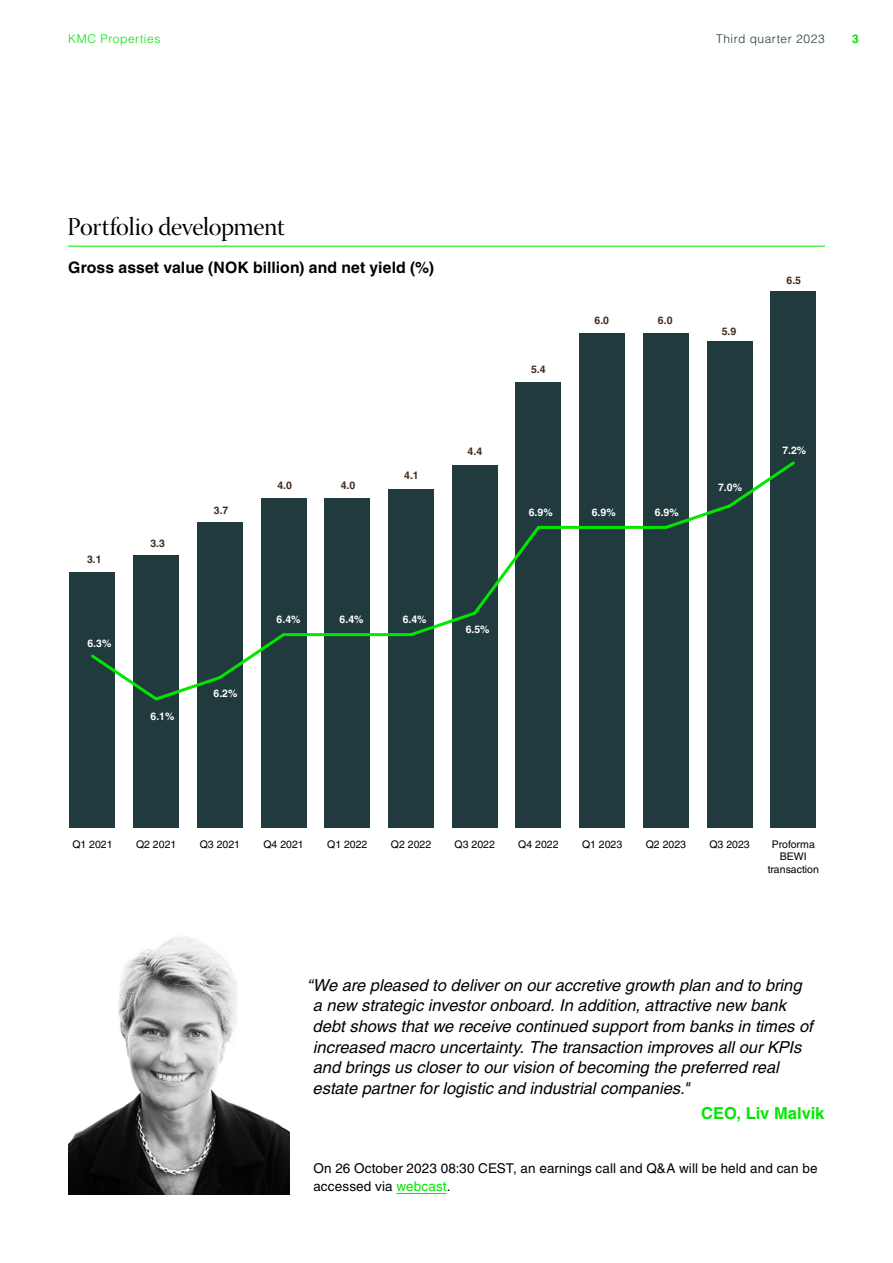
<style>
.page{position:relative;width:893px;height:1263px;background:#fff}
.page>*{position:absolute;margin:0;border:0;box-sizing:border-box;transform-origin:0 0}
.t1{font:25.5px "Warnock Pro Disp";letter-spacing:-.015em;color:#000}
.t2{font:italic 16.5px/20.7px "Helvetica LT Pro";color:#000}
.t3{font:700 16.5px "Helvetica LT Pro";letter-spacing:-.005em;color:#00e700}
.t4{font:700 15.75px "Helvetica LT Pro";letter-spacing:.005em;color:#000}
.t5{font:13.5px/18px "Helvetica LT Pro";letter-spacing:.005em;color:#000}
.t6{font:300 12px "Helvetica LT Pro";letter-spacing:.045em;color:#203a3d}
.t7{font:300 12px "Helvetica LT Pro";letter-spacing:.05em;color:#00e700}
.t8{font:700 12px "Helvetica LT Pro";color:#00e700}
.t9{font:10.5px/12.6px "Helvetica LT Pro";color:#000;text-align:center}
.t10{font:700 10.5px "Helvetica LT Pro";color:#fff}
.t11{font:700 10.5px "Helvetica LT Pro";color:#422918}
.s1{color:#00e700}
</style>
<div class="page">
<hr style="left:68px;top:246px;width:757px;height:1px;background:#00e700">
<div style="left:70px;top:572px;width:45px;height:256px;background:#203a3d"></div>
<div style="left:133px;top:555px;width:46px;height:273px;background:#203a3d"></div>
<div style="left:197px;top:522px;width:46px;height:306px;background:#203a3d"></div>
<div style="left:261px;top:498px;width:46px;height:330px;background:#203a3d"></div>
<div style="left:324px;top:498px;width:46px;height:330px;background:#203a3d"></div>
<div style="left:388px;top:489px;width:46px;height:339px;background:#203a3d"></div>
<div style="left:452px;top:465px;width:46px;height:363px;background:#203a3d"></div>
<div style="left:515px;top:382px;width:46px;height:446px;background:#203a3d"></div>
<div style="left:579px;top:333px;width:46px;height:495px;background:#203a3d"></div>
<div style="left:643px;top:333px;width:46px;height:495px;background:#203a3d"></div>
<div style="left:707px;top:341px;width:45px;height:487px;background:#203a3d"></div>
<div style="left:770px;top:291px;width:46px;height:537px;background:#203a3d"></div>
<svg style="left:91px;top:633px;width:197px;height:68px"></svg>
<hr style="left:284px;top:633px;width:63px;height:3px;background:#00e700">
<hr style="left:347px;top:633px;width:64px;height:3px;background:#00e700">
<svg style="left:407px;top:525px;width:136px;height:112px"></svg>
<hr style="left:538px;top:526px;width:64px;height:3px;background:#00e700">
<hr style="left:602px;top:526px;width:64px;height:3px;background:#00e700">
<svg style="left:662px;top:459px;width:133px;height:72px"></svg>
<hr style="left:396px;top:1193px;width:51px;height:1px;background:#00e700">
<img style="left:68px;top:936px;width:221px;height:259px">
<p class="t7" style="left:68px;top:31px;width:94px">KMC Properties</p>
<p class="t6" style="left:716px;top:31px;width:110px">Third quarter 2023</p>
<p class="t8" style="left:852px;top:31px;width:8px">3</p>
<h1 class="t1" style="left:67px;top:213px;width:219px">Portfolio development</h1>
<p class="t4" style="left:68px;top:257px;width:367px">Gross asset value (NOK billion) and net yield (%)</p>
<p class="t11" style="left:87px;top:553px;width:16px">3.1</p>
<p class="t10" style="left:87px;top:637px;width:25px">6.3%</p>
<p class="t11" style="left:150px;top:537px;width:16px">3.3</p>
<p class="t10" style="left:151px;top:709px;width:25px">6.1%</p>
<p class="t11" style="left:214px;top:504px;width:16px">3.7</p>
<p class="t10" style="left:214px;top:687px;width:25px">6.2%</p>
<p class="t11" style="left:277px;top:478px;width:16px">4.0</p>
<p class="t11" style="left:341px;top:478px;width:16px">4.0</p>
<p class="t11" style="left:404px;top:469px;width:16px">4.1</p>
<p class="t10" style="left:277px;top:613px;width:25px">6.4%</p>
<p class="t10" style="left:340px;top:613px;width:25px">6.4%</p>
<p class="t10" style="left:403px;top:613px;width:25px">6.4%</p>
<p class="t11" style="left:468px;top:444px;width:16px">4.4</p>
<p class="t10" style="left:466px;top:623px;width:25px">6.5%</p>
<p class="t11" style="left:531px;top:363px;width:16px">5.4</p>
<p class="t11" style="left:594px;top:314px;width:16px">6.0</p>
<p class="t11" style="left:658px;top:314px;width:16px">6.0</p>
<p class="t10" style="left:529px;top:506px;width:25px">6.9%</p>
<p class="t10" style="left:592px;top:506px;width:25px">6.9%</p>
<p class="t10" style="left:655px;top:506px;width:25px">6.9%</p>
<p class="t11" style="left:722px;top:325px;width:16px">5.9</p>
<p class="t10" style="left:718px;top:481px;width:25px">7.0%</p>
<p class="t11" style="left:786px;top:274px;width:16px">6.5</p>
<p class="t10" style="left:782px;top:444px;width:25px">7.2%</p>
<p class="t9" style="left:72px;top:837px;width:42px">Q1 2021</p>
<p class="t9" style="left:136px;top:837px;width:42px">Q2 2021</p>
<p class="t9" style="left:200px;top:837px;width:42px">Q3 2021</p>
<p class="t9" style="left:263px;top:837px;width:42px">Q4 2021</p>
<p class="t9" style="left:327px;top:837px;width:42px">Q1 2022</p>
<p class="t9" style="left:391px;top:837px;width:42px">Q2 2022</p>
<p class="t9" style="left:455px;top:837px;width:42px">Q3 2022</p>
<p class="t9" style="left:518px;top:837px;width:42px">Q4 2022</p>
<p class="t9" style="left:582px;top:837px;width:42px">Q1 2023</p>
<p class="t9" style="left:646px;top:837px;width:42px">Q2 2023</p>
<p class="t9" style="left:709px;top:837px;width:42px">Q3 2023</p>
<p class="t9" style="left:768px;top:837px;width:53px">Proforma<br>BEWI transaction</p>
<p class="t2" style="left:313px;top:974px;width:502px;text-indent:-6px">“We are pleased to deliver on our accretive growth plan and to bring a new strategic investor onboard. In addition, attractive new bank debt shows that we receive continued support from banks in times of increased macro uncertainty. The transaction improves all our KPIs and brings us closer to our vision of becoming the preferred real estate partner for logistic and industrial companies."</p>
<p class="t3" style="left:701px;top:1103px;width:125px">CEO, Liv Malvik</p>
<p class="t5" style="left:313px;top:1159px;width:506px">On 26 October 2023 08:30 CEST, an earnings call and Q&amp;A will be held and can be accessed via <span class="s1">webcast</span>.</p>
</div>
